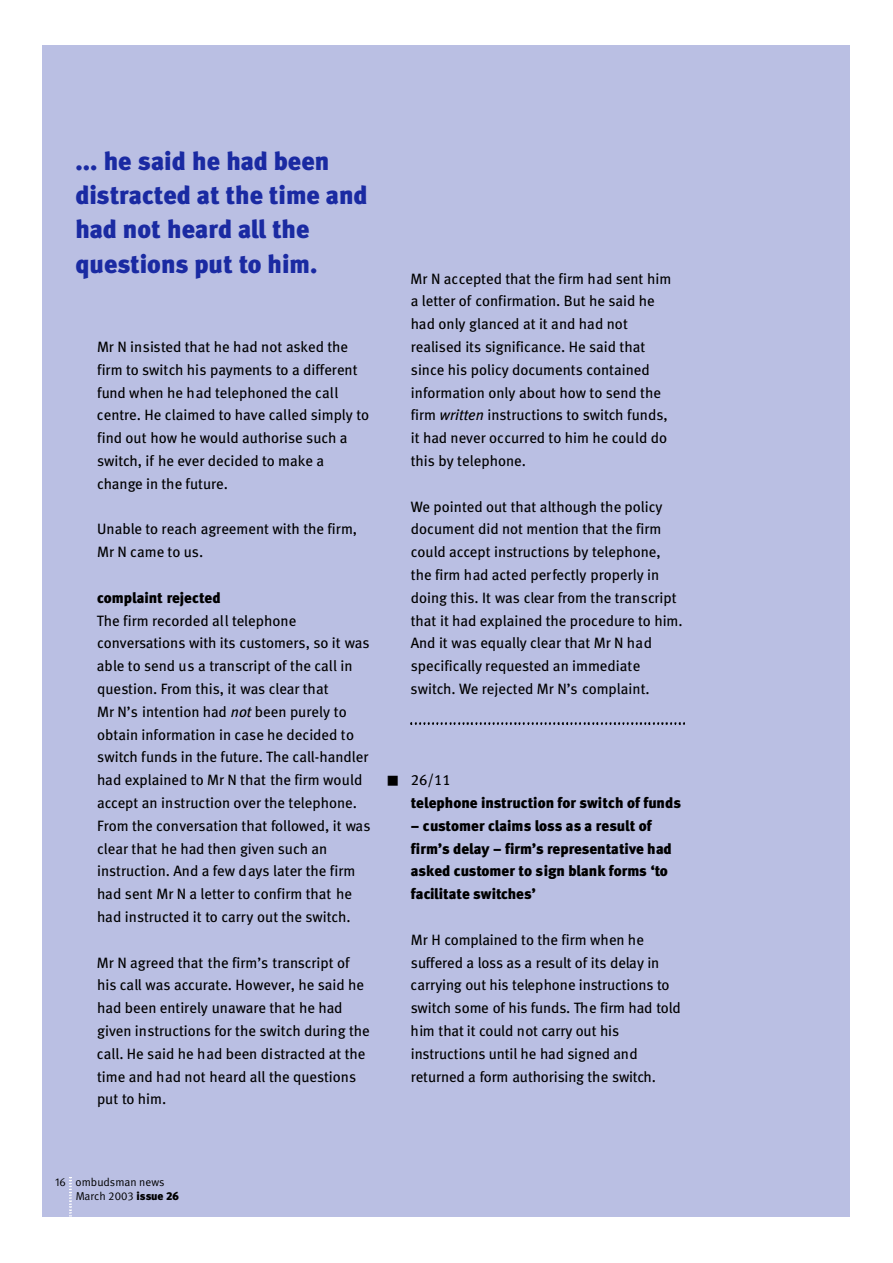
<style>
.page{position:relative;width:893px;height:1263px;background:#fff}
.page>*{position:absolute;margin:0;border:0;box-sizing:border-box;transform-origin:0 0}
.t1{font:25.65px/34.2px "Meta Black LF";color:#1a2aa2}
.t2{font:15px/22.8px "Meta Book LF";color:#000}
.t3{font:15px/22.8px "Meta Black LF";color:#000}
.t4{font:11.4px "Meta Normal LF";color:#000}
.t5{font:11.4px "Meta Normal";color:#000}
.t6{font:11.4px "Meta Normal Expert";color:#000}
.s1{font-style:italic}
.s2{font-family:"Meta Black LF"}
</style>
<div class="page">
<div style="left:42px;top:45px;width:807px;height:1171px;background:#babfe3"></div>
<img style="left:410px;top:723px;width:274px;height:2px">
<img style="left:70px;top:1177px;width:1px;height:39px">
<h1 class="t1" style="left:75px;top:146px;width:294px">... he said he had been distracted at the time and had not heard all the questions put to him.</h1>
<p class="t2" style="left:97px;top:336px;width:274px">Mr N insisted that he had not asked the firm to switch his payments to a different fund when he had telephoned the call centre. He claimed to have called simply to find out how he would authorise such a switch, if he ever decided to make a change in the future.</p>
<p class="t2" style="left:97px;top:519px;width:261px">Unable to reach agreement with the firm,<br>Mr N came to us.</p>
<p class="t3" style="left:97px;top:587px;width:125px">complaint rejected</p>
<p class="t2" style="left:97px;top:610px;width:275px">The firm recorded all telephone conversations with its customers, so it was able to send us a transcript of the call in question. From this, it was clear that<br>Mr N’s intention had <span class="s1">not</span> been purely to obtain information in case he decided to switch funds in the future. The call-handler had explained to Mr N that the firm would accept an instruction over the telephone.<br>From the conversation that followed, it was clear that he had then given such an instruction. And a few days later the firm had sent Mr N a letter to confirm that he had instructed it to carry out the switch.</p>
<p class="t2" style="left:97px;top:952px;width:274px">Mr N agreed that the firm’s transcript of his call was accurate. However, he said he had been entirely unaware that he had given instructions for the switch during the call. He said he had been distracted at the time and had not heard all the questions put to him.</p>
<p class="t2" style="left:410px;top:268px;width:262px">Mr N accepted that the firm had sent him a letter of confirmation. But he said he had only glanced at it and had not realised its significance. He said that since his policy documents contained information only about how to send the firm <span class="s1">written</span> instructions to switch funds, it had never occurred to him he could do this by telephone.</p>
<p class="t2" style="left:410px;top:496px;width:273px">We pointed out that although the policy document did not mention that the firm could accept instructions by telephone, the firm had acted perfectly properly in doing this. It was clear from the transcript that it had explained the procedure to him.<br>And it was equally clear that Mr N had specifically requested an immediate switch. We rejected Mr N’s complaint.</p>
<p class="t2" style="left:386px;top:770px;width:66px">■ 26/11</p>
<p class="t3" style="left:411px;top:792px;width:272px">telephone instruction for switch of funds</p>
<p class="t3" style="left:411px;top:815px;width:262px">– customer claims loss as a result of firm’s delay – firm’s representative had asked customer to sign blank forms ‘to facilitate switches’</p>
<p class="t2" style="left:410px;top:929px;width:272px">Mr H co m plained to the firm when he<br>su f fe red a loss as a resul t o f i t s d e lay i n<br>ca r ryi ng out h is te lephone inst r u c t i o ns to<br>s wi tch some of h is fun ds. The firm had told him tha t i t co uld not ca r ry o u t h is<br>i nst r u c t i o ns un t il he had signed and<br>re turned a form authorisi ng the swi tch .</p>
<p class="t6" style="left:55px;top:1177px;width:12px">16</p>
<p class="t5" style="left:76px;top:1177px;width:90px">ombudsman news</p>
<p class="t4" style="left:76px;top:1191px;width:104px">March 2003 <span class="s2">issue 26</span></p>
</div>
